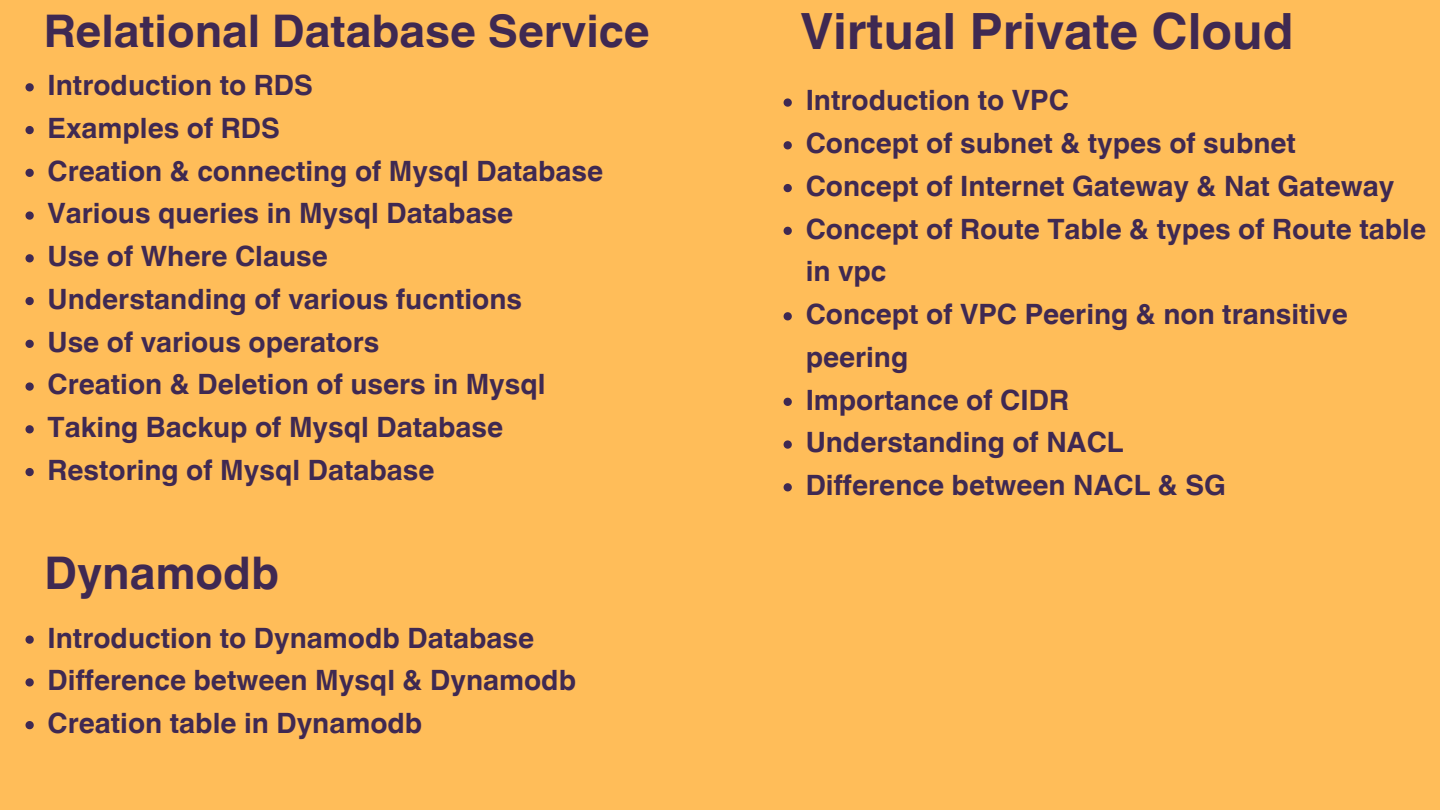
<style>
.page{position:relative;width:1440px;height:810px;background:#ffbd59}
.page>*{position:absolute;margin:0;border:0;box-sizing:border-box;transform-origin:0 0}
.t1{font:700 50px "Helvetica World";color:#3f2952}
.t2{font:700 45px "Helvetica World";color:#3f2952}
.t3{font:700 28px/42.8px "Helvetica World";color:#3f2952}
</style>
<div class="page">
<svg style="left:25px;top:83px;width:9px;height:8px"></svg>
<svg style="left:25px;top:126px;width:9px;height:8px"></svg>
<svg style="left:25px;top:169px;width:9px;height:8px"></svg>
<svg style="left:25px;top:211px;width:9px;height:9px"></svg>
<svg style="left:25px;top:254px;width:9px;height:8px"></svg>
<svg style="left:25px;top:297px;width:9px;height:8px"></svg>
<svg style="left:25px;top:340px;width:9px;height:8px"></svg>
<svg style="left:25px;top:382px;width:9px;height:9px"></svg>
<svg style="left:25px;top:425px;width:9px;height:8px"></svg>
<svg style="left:25px;top:468px;width:9px;height:8px"></svg>
<svg style="left:25px;top:636px;width:9px;height:8px"></svg>
<svg style="left:25px;top:678px;width:9px;height:9px"></svg>
<svg style="left:25px;top:721px;width:9px;height:8px"></svg>
<svg style="left:784px;top:98px;width:8px;height:9px"></svg>
<svg style="left:784px;top:141px;width:8px;height:8px"></svg>
<svg style="left:784px;top:184px;width:8px;height:8px"></svg>
<svg style="left:784px;top:227px;width:8px;height:8px"></svg>
<svg style="left:784px;top:312px;width:8px;height:8px"></svg>
<svg style="left:784px;top:398px;width:8px;height:8px"></svg>
<svg style="left:784px;top:440px;width:8px;height:9px"></svg>
<svg style="left:784px;top:483px;width:8px;height:8px"></svg>
<p class="t2" style="left:44px;top:-5px;width:608px">Relational Database Service</p>
<p class="t3" style="left:48px;top:61px;width:267px">Introduction to RDS</p>
<p class="t3" style="left:48px;top:104px;width:234px">Examples of RDS</p>
<p class="t3" style="left:48px;top:147px;width:557px">Creation &amp; connecting of Mysql Database</p>
<p class="t3" style="left:48px;top:189px;width:467px">Various queries in Mysql Database</p>
<p class="t3" style="left:48px;top:232px;width:282px">Use of Where Clause</p>
<p class="t3" style="left:48px;top:275px;width:476px">Understanding of various fucntions</p>
<p class="t3" style="left:48px;top:318px;width:333px">Use of various operators</p>
<p class="t3" style="left:48px;top:360px;width:500px">Creation &amp; Deletion of users in Mysql</p>
<p class="t3" style="left:48px;top:403px;width:457px">Taking Backup of Mysql Database</p>
<p class="t3" style="left:48px;top:446px;width:388px">Restoring of Mysql Database</p>
<p class="t2" style="left:44px;top:536px;width:236px">Dynamodb</p>
<p class="t3" style="left:48px;top:613px;width:488px">Introduction to Dynamodb Database</p>
<p class="t3" style="left:48px;top:656px;width:530px">Difference between Mysql &amp; Dynamodb</p>
<p class="t3" style="left:48px;top:699px;width:376px">Creation table in Dynamodb</p>
<p class="t1" style="left:800px;top:-10px;width:495px">Virtual Private Cloud</p>
<p class="t3" style="left:806px;top:76px;width:265px">Introduction to VPC</p>
<p class="t3" style="left:806px;top:119px;width:492px">Concept of subnet &amp; types of subnet</p>
<p class="t3" style="left:806px;top:162px;width:590px">Concept of Internet Gateway &amp; Nat Gateway</p>
<p class="t3" style="left:806px;top:205px;width:622px">Concept of Route Table &amp; types of Route table in vpc</p>
<p class="t3" style="left:806px;top:290px;width:544px">Concept of VPC Peering &amp; non transitive peering</p>
<p class="t3" style="left:806px;top:376px;width:265px">Importance of CIDR</p>
<p class="t3" style="left:806px;top:418px;width:319px">Understanding of NACL</p>
<p class="t3" style="left:806px;top:461px;width:422px">Difference between NACL &amp; SG</p>
</div>
